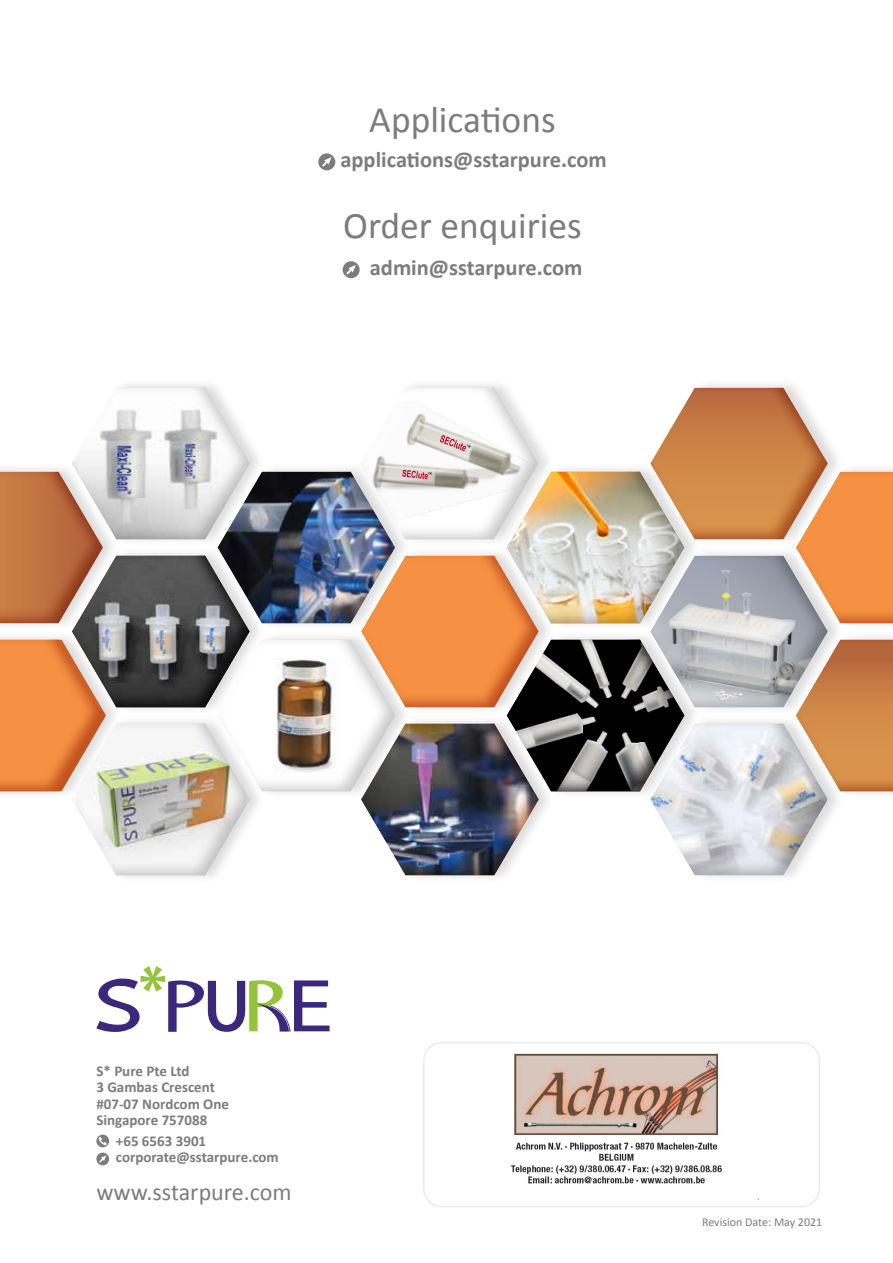
<style>
.page{position:relative;width:893px;height:1263px;background:#fff}
.page>*{position:absolute;margin:0;border:0;box-sizing:border-box;transform-origin:0 0}
.t1{font:37.5px "Calibri";color:#7c7c7c}
.t2{font:24px "Calibri";color:#7c7c7c}
.t3{font:700 22.5px "Calibri";color:#7c7c7c}
.t4{font:700 15px/16.5px "Calibri";color:#7c7c7c}
.t5{font:12px "Calibri";color:#7c7c7c}
</style>
<div class="page">
<img style="left:0;top:388px;width:893px;height:487px">
<div style="left:793px;top:638px;width:100px;height:155px;background:#b5663d;opacity:.75"></div>
<svg style="left:96px;top:966px;width:234px;height:66px"></svg>
<div style="left:423px;top:1042px;width:397px;height:165px;border:2px solid #ebebeb;border-radius:18px"></div>
<svg style="left:96px;top:1134px;width:13px;height:13px"></svg>
<svg style="left:99px;top:1137px;width:8px;height:8px"></svg>
<svg style="left:96px;top:1152px;width:13px;height:13px"></svg>
<svg style="left:99px;top:1155px;width:7px;height:7px"></svg>
<div style="left:318px;top:153px;width:17px;height:17px;background:#7c7c7c;border-radius:50%"></div>
<svg style="left:322px;top:157px;width:10px;height:10px"></svg>
<div style="left:343px;top:261px;width:17px;height:17px;background:#7c7c7c;border-radius:50%"></div>
<svg style="left:346px;top:265px;width:10px;height:9px"></svg>
<img style="left:510px;top:1053px;width:212px;height:131px">
<h1 class="t1" style="left:369px;top:93px;width:188px">Applications</h1>
<h3 class="t3" style="left:340px;top:144px;width:268px">applications@sstarpure.com</h3>
<h1 class="t1" style="left:343px;top:199px;width:240px">Order enquiries</h1>
<h3 class="t3" style="left:370px;top:252px;width:214px">admin@sstarpure.com</h3>
<p class="t4" style="left:96px;top:1062px;width:134px">S* Pure Pte Ltd<br>3 Gambas Crescent #07-07 Nordcom One<br>Singapore 757088</p>
<p class="t4" style="left:116px;top:1132px;width:164px">+65 6563 3901 corporate@sstarpure.com</p>
<h2 class="t2" style="left:96px;top:1175px;width:197px">www.sstarpure.com</h2>
<p class="t5" style="left:702px;top:1214px;width:122px">Revision Date: May 2021</p>
</div>
